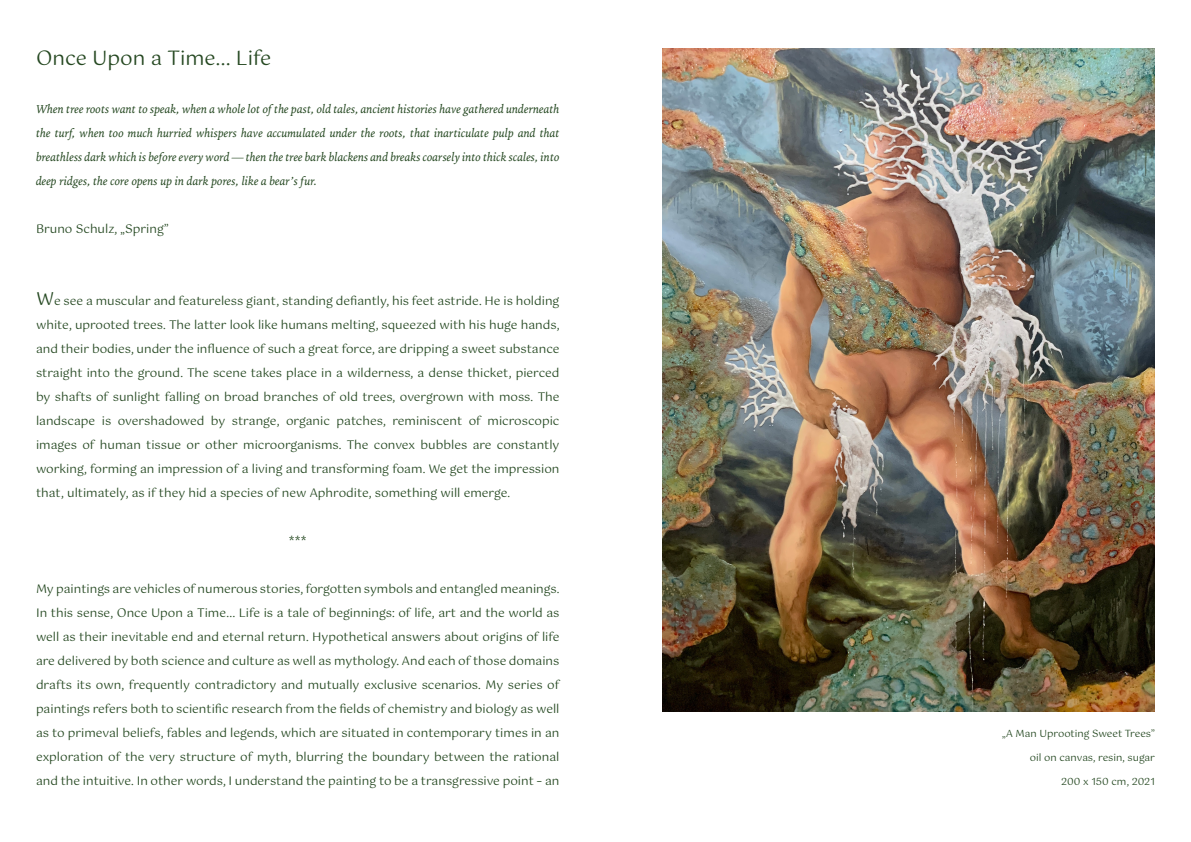
<style>
.page{position:relative;width:1191px;height:842px;background:#fff}
.page>*{position:absolute;margin:0;border:0;box-sizing:border-box;transform-origin:0 0}
.t1{font:20px "Gotu";color:#254821}
.t2{font:12px/24px "Gotu";color:#254821;text-align:justify}
.t3{font:italic 12px/24px "Iowan Old Style";color:#254821;text-align:justify}
.t4{font:10px "Gotu";color:#254821}
.s1{font-size:18px}
</style>
<div class="page">
<img style="left:662px;top:48px;width:493px;height:663px">
<h1 class="t1" style="left:36px;top:46px;width:237px">Once Upon a Time… Life</h1>
<p class="t3" style="left:36px;top:96px;width:525px">When tree roots want to speak, when a whole lot of the past, old tales, ancient histories have gathered underneath the turf, when too much hurried whispers have accumulated under the roots, that inarticulate pulp and that breathless dark which is before every word — then the tree bark blackens and breaks coarsely into thick scales, into deep ridges, the core opens up in dark pores, like a bear’s fur.</p>
<p class="t2" style="left:36px;top:216px;width:134px">Bruno Schulz, „Spring”</p>
<p class="t2" style="left:36px;top:288px;width:525px"><span class="s1">W</span>e see a muscular and featureless giant, standing defiantly, his feet astride. He is holding white, uprooted trees. The latter look like humans melting, squeezed with his huge hands, and their bodies, under the influence of such a great force, are dripping a sweet substance straight into the ground. The scene takes place in a wilderness, a dense thicket, pierced by shafts of sunlight falling on broad branches of old trees, overgrown with moss. The landscape is overshadowed by strange, organic patches, reminiscent of microscopic images of human tissue or other microorganisms. The convex bubbles are constantly working, forming an impression of a living and transforming foam. We get the impression that, ultimately, as if they hid a species of new Aphrodite, something will emerge.</p>
<p class="t2" style="left:289px;top:528px;width:19px">***</p>
<p class="t2" style="left:36px;top:576px;width:525px">My paintings are vehicles of numerous stories, forgotten symbols and entangled meanings.<br>In this sense, Once Upon a Time… Life is a tale of beginnings: of life, art and the world as well as their inevitable end and eternal return. Hypothetical answers about origins of life are delivered by both science and culture as well as mythology. And each of those domains drafts its own, frequently contradictory and mutually exclusive scenarios. My series of paintings refers both to scientific research from the fields of chemistry and biology as well as to primeval beliefs, fables and legends, which are situated in contemporary times in an exploration of the very structure of myth, blurring the boundary between the rational and the intuitive. In other words, I understand the painting to be a transgressive point – an</p>
<p class="t4" style="left:1002px;top:727px;width:154px">„A Man Uprooting Sweet Trees”</p>
<p class="t4" style="left:1029px;top:751px;width:127px">oil on canvas, resin, sugar</p>
<p class="t4" style="left:1061px;top:775px;width:95px">200 x 150 cm, 2021</p>
</div>
